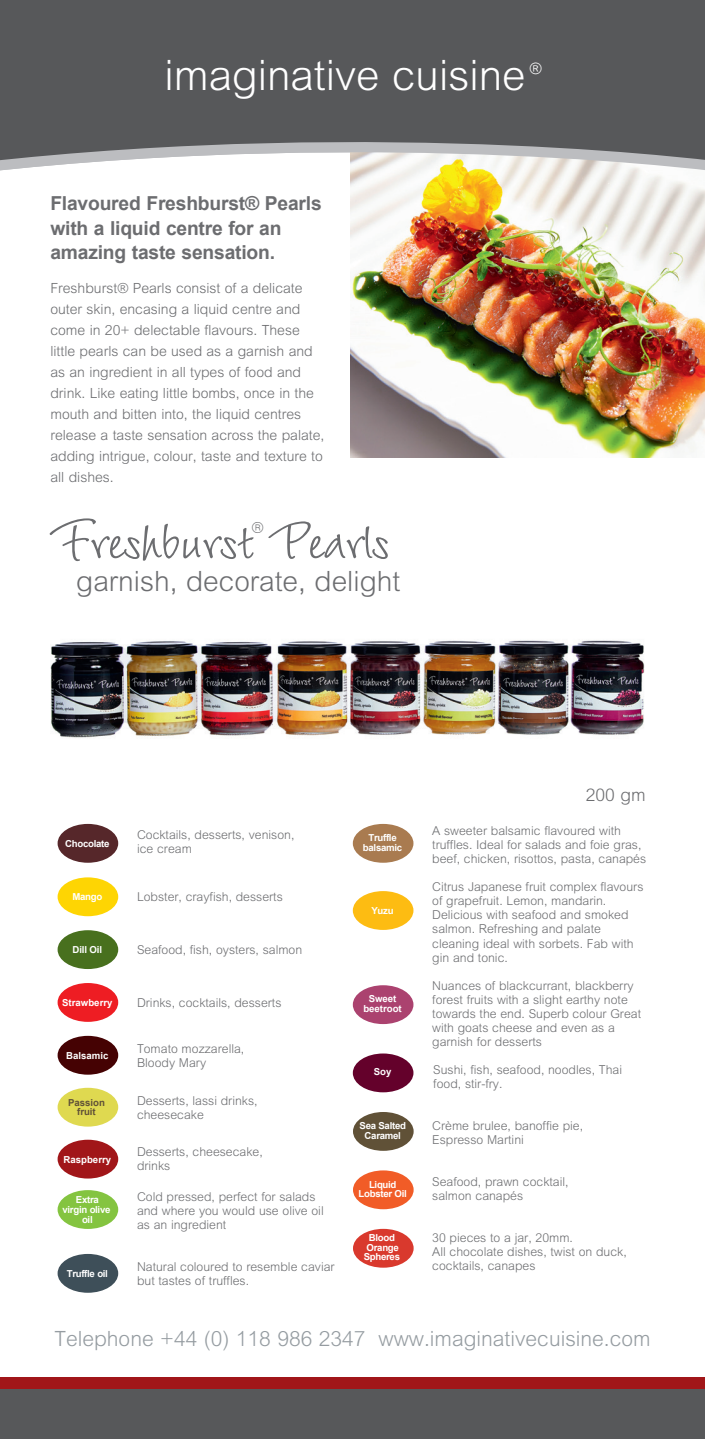
<style>
.page{position:relative;width:705px;height:1439px;background:#fff}
.page>*{position:absolute;margin:0;border:0;box-sizing:border-box;transform-origin:0 0}
.t1{font:77px "Wiesbaden Swing LT Std";letter-spacing:-.02em;color:#6c6d70}
.t2{font:43.75px "Wiesbaden Swing LT Std";color:#6c6d70}
.t3{font:300 42px "Arial MT Std";color:#fff}
.t4{font:300 28px "Arial MT Std";color:#6c6d70}
.t5{font:300 21px "Arial MT Std";color:#959ca1}
.t6{font:700 19.25px/24.5px "Arial";letter-spacing:-.01em;color:#6c6d70}
.t7{font:300 17.5px "Arial MT Std";color:#6c6d70}
.t8{font:300 15.75px "Arial MT Std";color:#fff}
.t9{font:300 14px/21px "Arial MT Std";color:#6c6d70}
.t10{font:300 12.25px/14px "Arial MT Std";color:#6c6d70}
.t11{font:700 9.62px/9.6px "Arial";letter-spacing:-.03em;color:#fff;text-align:center}
.t12{font:700 9.62px/9.6px "Arial";color:#fff;text-align:center}
.t13{font:700 9.62px/9.6px "Arial";color:#605137;text-align:center}
</style>
<div class="page">
<div style="left:0;top:1377px;width:704px;height:30px;background:#a11619"></div>
<div style="left:0;top:1389px;width:704px;height:50px;background:#57585a"></div>
<img style="left:350px;top:173px;width:354px;height:285px">
<svg style="left:0;top:163px;width:704px;height:10px"></svg>
<svg style="left:0;top:0;width:704px;height:163px;background:#626365"></svg>
<img style="left:50px;top:640px;width:595px;height:98px">
<div style="left:58px;top:824px;width:60px;height:39px;background:#56272a;border-radius:50%"></div>
<div style="left:58px;top:877px;width:60px;height:39px;background:#fed503;border-radius:50%"></div>
<div style="left:58px;top:930px;width:60px;height:39px;background:#48701e;border-radius:50%"></div>
<div style="left:58px;top:983px;width:60px;height:39px;background:#ee1d23;border-radius:50%"></div>
<div style="left:58px;top:1036px;width:60px;height:38px;background:#450203;border-radius:50%"></div>
<div style="left:58px;top:1087px;width:60px;height:39px;background:#dfd950;border-radius:50%"></div>
<div style="left:58px;top:1139px;width:60px;height:39px;background:#a11619;border-radius:50%"></div>
<div style="left:58px;top:1190px;width:60px;height:39px;background:#84c440;border-radius:50%"></div>
<div style="left:58px;top:1254px;width:60px;height:38px;background:#3e4f59;border-radius:50%"></div>
<div style="left:353px;top:824px;width:60px;height:39px;background:#a97b50;border-radius:50%"></div>
<div style="left:353px;top:891px;width:60px;height:39px;background:#fdbc12;border-radius:50%"></div>
<div style="left:353px;top:985px;width:60px;height:39px;background:#ab426f;border-radius:50%"></div>
<div style="left:353px;top:1053px;width:60px;height:39px;background:#64012b;border-radius:50%"></div>
<div style="left:353px;top:1112px;width:60px;height:38px;background:#605137;border-radius:50%"></div>
<div style="left:353px;top:1170px;width:60px;height:39px;background:#f15c27;border-radius:50%"></div>
<div style="left:353px;top:1229px;width:60px;height:38px;background:#d9392d;border-radius:50%"></div>
<h3 class="t3" style="left:164px;top:51px;width:362px">imaginative cuisine</h3>
<p class="t8" style="left:529px;top:60px;width:14px">®</p>
<h3 class="t6" style="left:50px;top:192px;width:273px">Flavoured Freshburst® Pearls with a liquid centre for an amazing taste sensation.</h3>
<p class="t9" style="left:50px;top:277px;width:275px">Freshburst® Pearls consist of a delicate outer skin, encasing a liquid centre and come in 20+ delectable flavours. These little pearls can be used as a garnish and as an ingredient in all types of food and drink. Like eating little bombs, once in the mouth and bitten into, the liquid centres release a taste sensation across the palate, adding intrigue, colour, taste and texture to all dishes.</p>
<h1 class="t1" style="left:49px;top:497px;width:342px">Freshburst Pearls</h1>
<h2 class="t2" style="left:245px;top:509px;width:27px">®</h2>
<h3 class="t4" style="left:76px;top:565px;width:325px">garnish, decorate, delight</h3>
<h3 class="t7" style="left:585px;top:785px;width:61px">200 gm</h3>
<p class="t11" style="left:65px;top:839px;width:46px">Chocolate</p>
<p class="t10" style="left:137px;top:828px;width:159px">Cocktails, desserts, venison, ice cream</p>
<p class="t11" style="left:72px;top:892px;width:31px">Mango</p>
<p class="t10" style="left:137px;top:890px;width:147px">Lobster, crayfish, desserts</p>
<p class="t11" style="left:73px;top:945px;width:31px">Dill Oil</p>
<p class="t10" style="left:137px;top:943px;width:167px">Seafood, fish, oysters, salmon</p>
<p class="t12" style="left:62px;top:998px;width:52px">Strawberry</p>
<p class="t10" style="left:137px;top:995px;width:146px">Drinks, cocktails, desserts</p>
<p class="t12" style="left:66px;top:1051px;width:44px">Balsamic</p>
<p class="t10" style="left:137px;top:1041px;width:109px">Tomato mozzarella,<br>Bloody Mary</p>
<p class="t13" style="left:68px;top:1098px;width:38px">Passion fruit</p>
<p class="t10" style="left:137px;top:1093px;width:122px">Desserts, lassi drinks, cheesecake</p>
<p class="t12" style="left:63px;top:1154px;width:49px">Raspberry</p>
<p class="t10" style="left:137px;top:1144px;width:127px">Desserts, cheesecake, drinks</p>
<p class="t11" style="left:62px;top:1195px;width:49px">Extra virgin olive oil</p>
<p class="t10" style="left:137px;top:1189px;width:188px">Cold pressed, perfect for salads and where you would use olive oil as an ingredient</p>
<p class="t11" style="left:67px;top:1269px;width:43px">Truffle oil</p>
<p class="t10" style="left:137px;top:1259px;width:199px">Natural coloured to resemble caviar but tastes of truffles.</p>
<p class="t11" style="left:363px;top:833px;width:41px">Truffle balsamic</p>
<p class="t10" style="left:432px;top:824px;width:215px">A sweeter balsamic flavoured with truffles. Ideal for salads and foie gras, beef, chicken, risottos, pasta, canapés</p>
<p class="t11" style="left:371px;top:906px;width:24px">Yuzu</p>
<p class="t12" style="left:363px;top:994px;width:40px">Sweet beetroot</p>
<p class="t10" style="left:432px;top:880px;width:213px">Citrus Japanese fruit complex flavours of grapefruit. Lemon, mandarin.<br>Delicious with seafood and smoked salmon. Refreshing and palate cleaning ideal with sorbets. Fab with gin and tonic.</p>
<p class="t10" style="left:432px;top:978px;width:210px">Nuances of blackcurrant, blackberry forest fruits with a slight earthy note towards the end. Superb colour Great with goats cheese and even as a garnish for desserts</p>
<p class="t11" style="left:373px;top:1067px;width:19px">Soy</p>
<p class="t10" style="left:433px;top:1062px;width:190px">Sushi, fish, seafood, noodles, Thai food, stir-fry.</p>
<p class="t10" style="left:432px;top:1118px;width:152px">Crème brulee, banoffie pie,<br>Espresso Martini</p>
<p class="t10" style="left:432px;top:1174px;width:138px">Seafood, prawn cocktail, salmon canapés</p>
<p class="t10" style="left:432px;top:1230px;width:196px">30 pieces to a jar, 20mm.<br>All chocolate dishes, twist on duck, cocktails, canapes</p>
<p class="t11" style="left:359px;top:1121px;width:48px">Sea Salted<br>Caramel</p>
<p class="t11" style="left:358px;top:1179px;width:50px">Liquid<br>Lobster Oil</p>
<p class="t11" style="left:363px;top:1233px;width:38px">Blood<br>Orange<br>Spheres</p>
<h3 class="t5" style="left:54px;top:1326px;width:597px">Telephone +44 (0) 118 986 2347 www.imaginativecuisine.com</h3>
</div>
